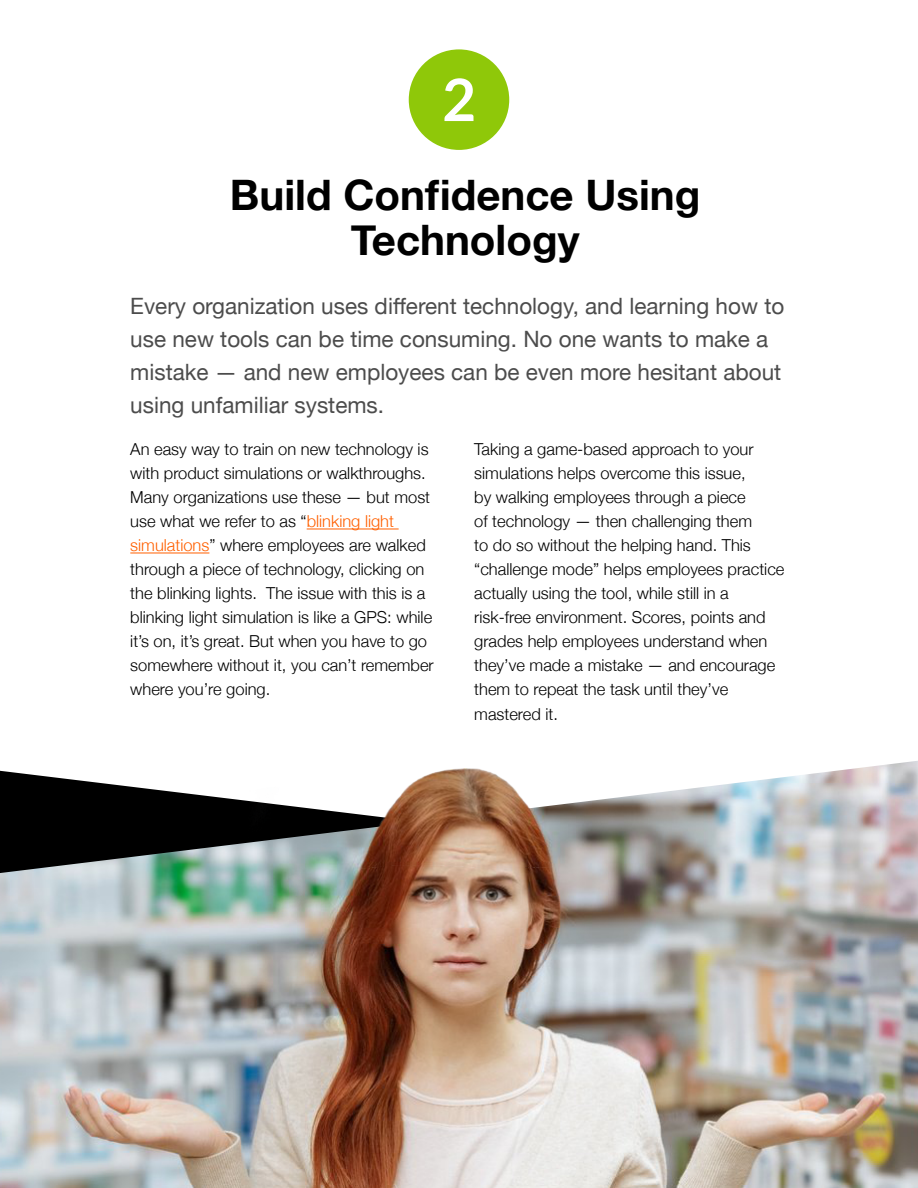
<style>
.page{position:relative;width:918px;height:1188px;background:#fff}
.page>*{position:absolute;margin:0;border:0;box-sizing:border-box;transform-origin:0 0}
.t1{font:700 42px/45px "Helvetica Neue";color:#000;text-align:center}
.t2{font:22.5px/33px "Helvetica Neue";color:#4c4c4c}
.t3{font:300 16.5px/24px "Helvetica Neue";color:#000}
.s1{color:#ff6000}
</style>
<div class="page">
<img style="left:0;top:761px;width:918px;height:427px">
<div style="left:409px;top:49px;width:100px;height:101px;background:#8fc809;border-radius:50%"></div>
<svg style="left:444px;top:78px;width:30px;height:43px"></svg>
<hr style="left:307px;top:529px;width:92px;height:1px;background:#ff6000">
<hr style="left:130px;top:553px;width:79px;height:1px;background:#ff6000">
<h1 class="t1" style="left:230px;top:174px;width:472px">Build Confidence Using<br>Technology</h1>
<h2 class="t2" style="left:130px;top:291px;width:656px">Every organization uses different technology, and learning how to use new tools can be time consuming. No one wants to make a mistake — and new employees can be even more hesitant about using unfamiliar systems.</h2>
<p class="t3" style="left:130px;top:436px;width:305px">An easy way to train on new technology is with product simulations or walkthroughs.<br>Many organizations use these — but most use what we refer to as “<span class="s1">blinking light simulations</span>” where employees are walked through a piece of technology, clicking on the blinking lights. The issue with this is a blinking light simulation is like a GPS: while it’s on, it’s great. But when you have to go somewhere without it, you can’t remember where you’re going.</p>
<p class="t3" style="left:474px;top:436px;width:312px">Taking a game-based approach to your simulations helps overcome this issue,<br>by walking employees through a piece<br>of technology — then challenging them<br>to do so without the helping hand. This “challenge mode” helps employees practice actually using the tool, while still in a risk-free environment. Scores, points and grades help employees understand when they’ve made a mistake — and encourage them to repeat the task until they’ve mastered it.</p>
</div>
